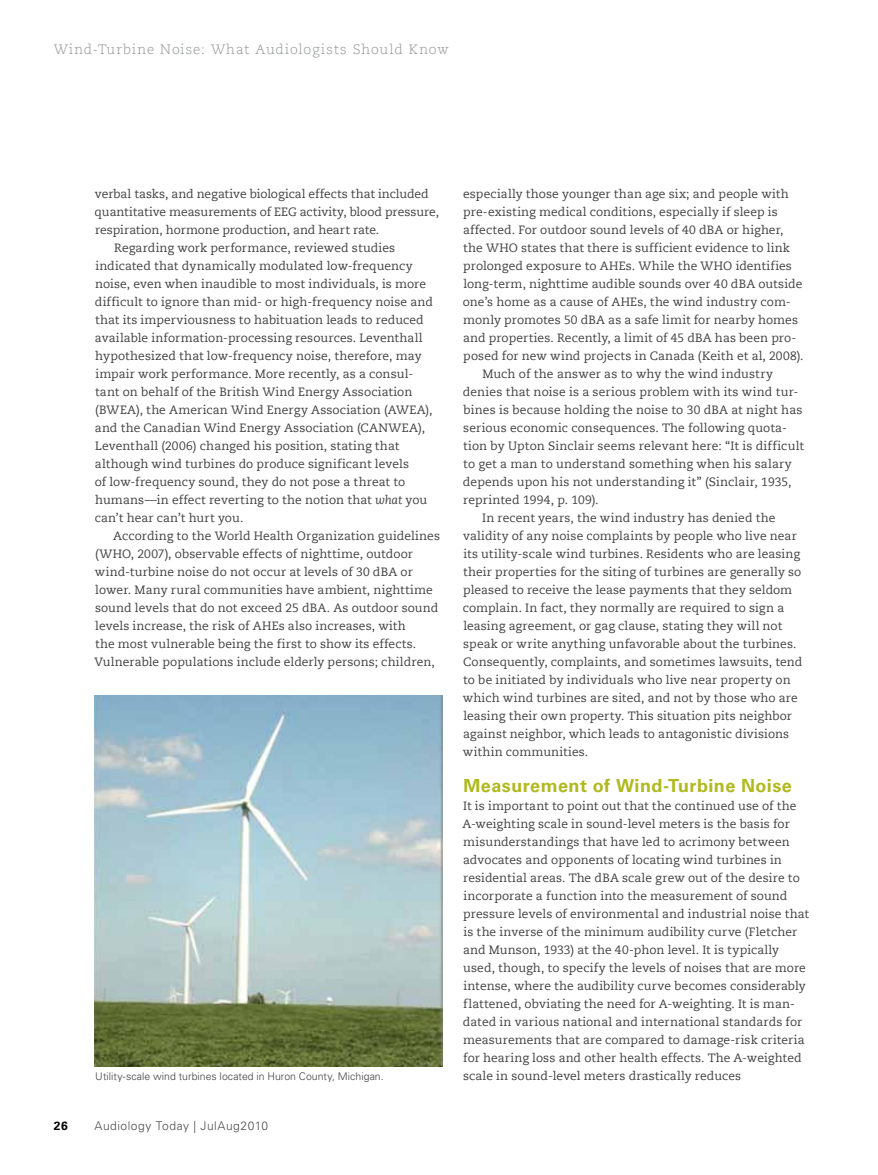
<style>
.page{position:relative;width:878px;height:1175px;background:#fff}
.page>*{position:absolute;margin:0;border:0;box-sizing:border-box;transform-origin:0 0}
.t1{font:700 18px "Univers LT Std";letter-spacing:.025em;color:#b0b91d}
.t2{font:300 13.5px "Caecilia Com 45";letter-spacing:.07em;color:#939598}
.t3{font:12px/18px "Caecilia Com 55 Roman";letter-spacing:.005em;color:#414042}
.t4{font:300 12px "Univers LT Std";letter-spacing:.04em;color:#4d4d4f}
.t5{font:700 12px "Univers LT Std";color:#000}
.t6{font:300 10.5px "Univers LT Std";letter-spacing:.005em;color:#414042}
.s1{font-family:"Caecilia Com 56";font-style:italic}
</style>
<div class="page">
<img style="left:94px;top:695px;width:348px;height:371px">
<p class="t2" style="left:54px;top:40px;width:396px">Wind-Turbine Noise: What Audiologists Should Know</p>
<p class="t3" style="left:95px;top:185px;width:335px">verbal tasks, and negative biological effects that included</p>
<p class="t3" style="left:95px;top:203px;width:346px">quantitative measurements of EEG activity, blood pressure,</p>
<p class="t3" style="left:95px;top:221px;width:286px">respiration, hormone production, and heart rate.</p>
<p class="t3" style="left:114px;top:239px;width:282px">Regarding work performance, reviewed studies</p>
<p class="t3" style="left:95px;top:257px;width:319px">indicated that dynamically modulated low-frequency</p>
<p class="t3" style="left:95px;top:275px;width:332px">noise, even when inaudible to most individuals, is more</p>
<p class="t3" style="left:95px;top:293px;width:339px">difficult to ignore than mid- or high-frequency noise and</p>
<p class="t3" style="left:95px;top:311px;width:330px">that its imperviousness to habituation leads to reduced</p>
<p class="t3" style="left:95px;top:329px;width:329px">available information-processing resources. Leventhall</p>
<p class="t3" style="left:95px;top:347px;width:328px">hypothesized that low-frequency noise, therefore, may</p>
<p class="t3" style="left:95px;top:365px;width:319px">impair work performance. More recently, as a consul-</p>
<p class="t3" style="left:95px;top:383px;width:319px">tant on behalf of the British Wind Energy Association</p>
<p class="t3" style="left:95px;top:401px;width:339px">(BWEA), the American Wind Energy Association (AWEA),</p>
<p class="t3" style="left:95px;top:419px;width:331px">and the Canadian Wind Energy Association (CANWEA),</p>
<p class="t3" style="left:95px;top:437px;width:305px">Leventhall (2006) changed his position, stating that</p>
<p class="t3" style="left:95px;top:455px;width:315px">although wind turbines do produce significant levels</p>
<p class="t3" style="left:95px;top:473px;width:312px">of low-frequency sound, they do not pose a threat to</p>
<p class="t3" style="left:95px;top:491px;width:333px">humans—in effect reverting to the notion that <span class="s1">what</span> you</p>
<p class="t3" style="left:95px;top:509px;width:150px">can’t hear can’t hurt you.</p>
<p class="t3" style="left:113px;top:527px;width:328px">According to the World Health Organization guidelines</p>
<p class="t3" style="left:95px;top:545px;width:319px">(WHO, 2007), observable effects of nighttime, outdoor</p>
<p class="t3" style="left:95px;top:563px;width:319px">wind-turbine noise do not occur at levels of 30 dBA or</p>
<p class="t3" style="left:95px;top:581px;width:339px">lower. Many rural communities have ambient, nighttime</p>
<p class="t3" style="left:95px;top:599px;width:344px">sound levels that do not exceed 25 dBA. As outdoor sound</p>
<p class="t3" style="left:95px;top:617px;width:312px">levels increase, the risk of AHEs also increases, with</p>
<p class="t3" style="left:95px;top:635px;width:323px">the most vulnerable being the first to show its effects.</p>
<p class="t3" style="left:94px;top:653px;width:342px">Vulnerable populations include elderly persons; children,</p>
<p class="t3" style="left:463px;top:185px;width:327px">especially those younger than age six; and people with</p>
<p class="t3" style="left:463px;top:203px;width:316px">pre-existing medical conditions, especially if sleep is</p>
<p class="t3" style="left:463px;top:221px;width:322px">affected. For outdoor sound levels of 40 dBA or higher,</p>
<p class="t3" style="left:463px;top:239px;width:328px">the WHO states that there is sufficient evidence to link</p>
<p class="t3" style="left:463px;top:257px;width:330px">prolonged exposure to AHEs. While the WHO identifies</p>
<p class="t3" style="left:463px;top:275px;width:340px">long-term, nighttime audible sounds over 40 dBA outside</p>
<p class="t3" style="left:463px;top:293px;width:329px">one’s home as a cause of AHEs, the wind industry com-</p>
<p class="t3" style="left:463px;top:311px;width:336px">monly promotes 50 dBA as a safe limit for nearby homes</p>
<p class="t3" style="left:463px;top:329px;width:335px">and properties. Recently, a limit of 45 dBA has been pro-</p>
<p class="t3" style="left:463px;top:347px;width:342px">posed for new wind projects in Canada (Keith et al, 2008).</p>
<p class="t3" style="left:482px;top:365px;width:292px">Much of the answer as to why the wind industry</p>
<p class="t3" style="left:463px;top:383px;width:337px">denies that noise is a serious problem with its wind tur-</p>
<p class="t3" style="left:463px;top:401px;width:340px">bines is because holding the noise to 30 dBA at night has</p>
<p class="t3" style="left:463px;top:419px;width:325px">serious economic consequences. The following quota-</p>
<p class="t3" style="left:463px;top:437px;width:342px">tion by Upton Sinclair seems relevant here: “It is difficult</p>
<p class="t3" style="left:463px;top:455px;width:330px">to get a man to understand something when his salary</p>
<p class="t3" style="left:463px;top:473px;width:330px">depends upon his not understanding it” (Sinclair, 1935,</p>
<p class="t3" style="left:463px;top:491px;width:137px">reprinted 1994, p. 109).</p>
<p class="t3" style="left:482px;top:509px;width:295px">In recent years, the wind industry has denied the</p>
<p class="t3" style="left:463px;top:527px;width:335px">validity of any noise complaints by people who live near</p>
<p class="t3" style="left:463px;top:545px;width:338px">its utility-scale wind turbines. Residents who are leasing</p>
<p class="t3" style="left:463px;top:563px;width:340px">their properties for the siting of turbines are generally so</p>
<p class="t3" style="left:463px;top:581px;width:330px">pleased to receive the lease payments that they seldom</p>
<p class="t3" style="left:463px;top:599px;width:323px">complain. In fact, they normally are required to sign a</p>
<p class="t3" style="left:463px;top:617px;width:320px">leasing agreement, or gag clause, stating they will not</p>
<p class="t3" style="left:463px;top:635px;width:335px">speak or write anything unfavorable about the turbines.</p>
<p class="t3" style="left:463px;top:653px;width:340px">Consequently, complaints, and sometimes lawsuits, tend</p>
<p class="t3" style="left:463px;top:671px;width:329px">to be initiated by individuals who live near property on</p>
<p class="t3" style="left:463px;top:689px;width:336px">which wind turbines are sited, and not by those who are</p>
<p class="t3" style="left:463px;top:707px;width:330px">leasing their own property. This situation pits neighbor</p>
<p class="t3" style="left:463px;top:725px;width:328px">against neighbor, which leads to antagonistic divisions</p>
<p class="t3" style="left:463px;top:743px;width:127px">within communities.</p>
<p class="t1" style="left:463px;top:775px;width:330px">Measurement of Wind-Turbine Noise</p>
<p class="t3" style="left:462px;top:797px;width:348px">It is important to point out that the continued use of the A-weighting scale in sound-level meters is the basis for misunderstandings that have led to acrimony between advocates and opponents of locating wind turbines in residential areas. The dBA scale grew out of the desire to incorporate a function into the measurement of sound pressure levels of environmental and industrial noise that is the inverse of the minimum audibility curve (Fletcher and Munson, 1933) at the 40-phon level. It is typically used, though, to specify the levels of noises that are more intense, where the audibility curve becomes considerably flattened, obviating the need for A-weighting. It is man&shy;dated in various national and international standards for measurements that are compared to damage-risk criteria for hearing loss and other health effects. The A-weighted</p>
<p class="t6" style="left:95px;top:1070px;width:290px">Utility-scale wind turbines located in Huron County, Michigan.</p>
<p class="t3" style="left:463px;top:1067px;width:279px">scale in sound-level meters drastically reduces</p>
<p class="t5" style="left:54px;top:1118px;width:15px">26</p>
<p class="t4" style="left:94px;top:1118px;width:175px">Audiology Today | JulAug2010</p>
</div>
